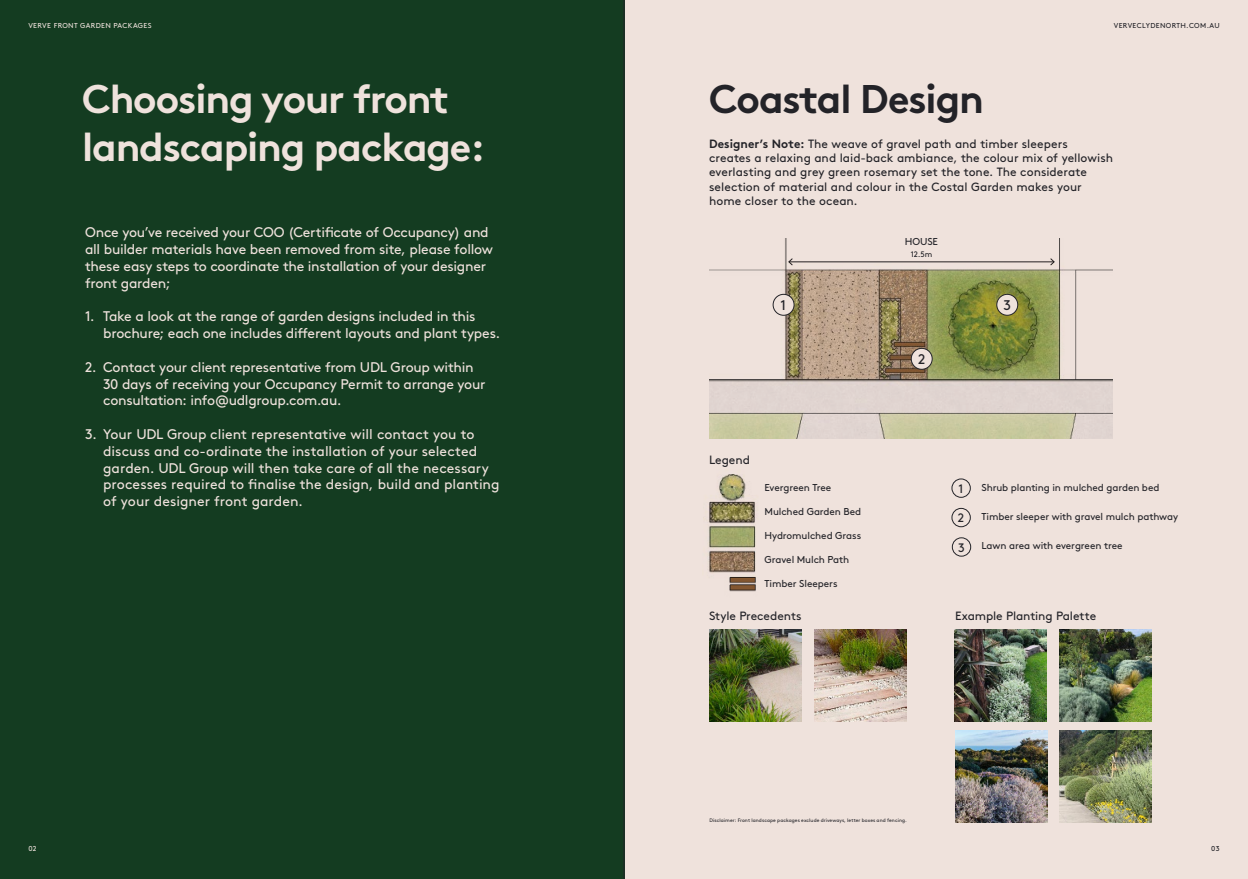
<style>
.page{position:relative;width:1248px;height:879px;background:#fff}
.page>*{position:absolute;margin:0;border:0;box-sizing:border-box;transform-origin:0 0}
.t1{font:700 40px/48px "Brown";letter-spacing:-.03em;color:#efe2dc}
.t2{font:700 40px "Brown";letter-spacing:-.03em;color:#232328}
.t3{font:14px/16.8px "Brown";letter-spacing:-.015em;color:#efe2dc}
.t4{font:14px "Brown";color:#232328}
.t5{font:12.3px "Brown";color:#232328}
.t6{font:12px/14.4px "Brown";color:#232328}
.t7{font:10px "Brown";letter-spacing:-.01em;color:#232328}
.t8{font:8px "Brown";color:#232328}
.t9{font:7.1px "Brown";letter-spacing:.05em;color:#efe2dc}
.t10{font:7.1px "Brown";letter-spacing:.05em;color:#232328}
.t11{font:5px "Brown";letter-spacing:.01em;color:#232328}
.s1{font-weight:700}
</style>
<div class="page">
<div style="left:624px;top:0;width:623px;height:879px;background:#efe2dc"></div>
<div style="left:0;top:0;width:624px;height:879px;background:#143c21"></div>
<img style="left:709px;top:238px;width:403px;height:200px">
<div style="left:773px;top:294px;width:21px;height:21px;background:#efe2dc;border-radius:50%"></div>
<div style="left:772px;top:294px;width:22px;height:22px;border:1px solid #232328;border-radius:50%"></div>
<div style="left:951px;top:478px;width:19px;height:20px;border:1px solid #232328;border-radius:50%"></div>
<div style="left:911px;top:348px;width:21px;height:21px;background:#efe2dc;border-radius:50%"></div>
<div style="left:910px;top:348px;width:22px;height:22px;border:1px solid #232328;border-radius:50%"></div>
<div style="left:951px;top:508px;width:19px;height:19px;border:1px solid #232328;border-radius:50%"></div>
<div style="left:996px;top:294px;width:21px;height:21px;background:#efe2dc;border-radius:50%"></div>
<div style="left:996px;top:294px;width:22px;height:22px;border:1px solid #232328;border-radius:50%"></div>
<div style="left:951px;top:537px;width:20px;height:19px;border:1px solid #232328;border-radius:50%"></div>
<img style="left:709px;top:474px;width:46px;height:50px">
<img style="left:708px;top:525px;width:48px;height:48px">
<img style="left:724px;top:571px;width:32px;height:21px">
<img style="left:709px;top:629px;width:92px;height:92px">
<img style="left:954px;top:629px;width:92px;height:92px">
<img style="left:955px;top:730px;width:92px;height:92px">
<img style="left:814px;top:629px;width:92px;height:92px">
<img style="left:1059px;top:629px;width:92px;height:92px">
<img style="left:1059px;top:730px;width:92px;height:92px">
<hr style="left:788px;top:262px;width:265px;height:1px;background:#231f20">
<svg style="left:788px;top:258px;width:5px;height:8px"></svg>
<svg style="left:1049px;top:258px;width:5px;height:8px"></svg>
<hr style="left:623px;top:0;width:1px;height:879px;background:#232328">
<p class="t9" style="left:28px;top:20px;width:125px">VERVE FRONT GARDEN PACKAGES</p>
<h1 class="t1" style="left:82px;top:71px;width:404px">Choosing your front landscaping package:</h1>
<p class="t3" style="left:85px;top:223px;width:409px">Once you’ve received your COO (Certificate of Occupancy) and all builder materials have been removed from site, please follow these easy steps to coordinate the installation of your designer front garden;</p>
<p class="t3" style="left:103px;top:307px;width:398px;text-indent:-18px">1. Take a look at the range of garden designs included in this brochure; each one includes different layouts and plant types.</p>
<p class="t3" style="left:103px;top:357px;width:384px;text-indent:-18px">2. Contact your client representative from UDL Group within<br>30 days of receiving your Occupancy Permit to arrange your consultation: info@udlgroup.com.au.</p>
<p class="t3" style="left:103px;top:424px;width:398px;text-indent:-18px">3. Your UDL Group client representative will contact you to discuss and co-ordinate the installation of your selected garden. UDL Group will then take care of all the necessary processes required to finalise the design, build and planting of your designer front garden.</p>
<p class="t9" style="left:28px;top:843px;width:10px">02</p>
<h1 class="t2" style="left:709px;top:67px;width:276px">Coastal Design</h1>
<p class="t10" style="left:1113px;top:20px;width:107px">VERVECLYDENORTH.COM.AU</p>
<p class="t6" style="left:709px;top:135px;width:405px"><span class="s1">Designer’s Note:</span> The weave of gravel path and timber sleepers<br>creates a relaxing and laid-back ambiance, the colour mix of yellowish everlasting and grey green rosemary set the tone. The considerate selection of material and colour in the Costal Garden makes your home closer to the ocean.</p>
<p class="t4" style="left:780px;top:294px;width:7px">1</p>
<p class="t6" style="left:709px;top:451px;width:42px">Legend</p>
<p class="t7" style="left:764px;top:480px;width:68px">Evergreen Tree</p>
<p class="t7" style="left:764px;top:504px;width:98px">Mulched Garden Bed</p>
<p class="t7" style="left:764px;top:528px;width:98px">Hydromulched Grass</p>
<p class="t7" style="left:764px;top:552px;width:86px">Gravel Mulch Path</p>
<p class="t7" style="left:764px;top:576px;width:75px">Timber Sleepers</p>
<p class="t7" style="left:904px;top:234px;width:34px">HOUSE</p>
<p class="t8" style="left:910px;top:248px;width:23px">12.5m</p>
<p class="t4" style="left:918px;top:348px;width:9px">2</p>
<p class="t4" style="left:1003px;top:294px;width:9px">3</p>
<p class="t5" style="left:958px;top:479px;width:6px">1</p>
<p class="t5" style="left:957px;top:508px;width:8px">2</p>
<p class="t5" style="left:958px;top:538px;width:8px">3</p>
<p class="t7" style="left:981px;top:480px;width:179px">Shrub planting in mulched garden bed</p>
<p class="t7" style="left:981px;top:509px;width:198px">Timber sleeper with gravel mulch pathway</p>
<p class="t7" style="left:981px;top:537px;width:143px">Lawn area with evergreen tree</p>
<p class="t6" style="left:709px;top:607px;width:94px">Style Precedents</p>
<p class="t6" style="left:955px;top:607px;width:142px">Example Planting Palette</p>
<p class="t11" style="left:709px;top:816px;width:199px">Disclaimer: Front landscape packages exclude driveways, letter boxes and fencing.</p>
<p class="t10" style="left:1211px;top:843px;width:10px">03</p>
</div>
